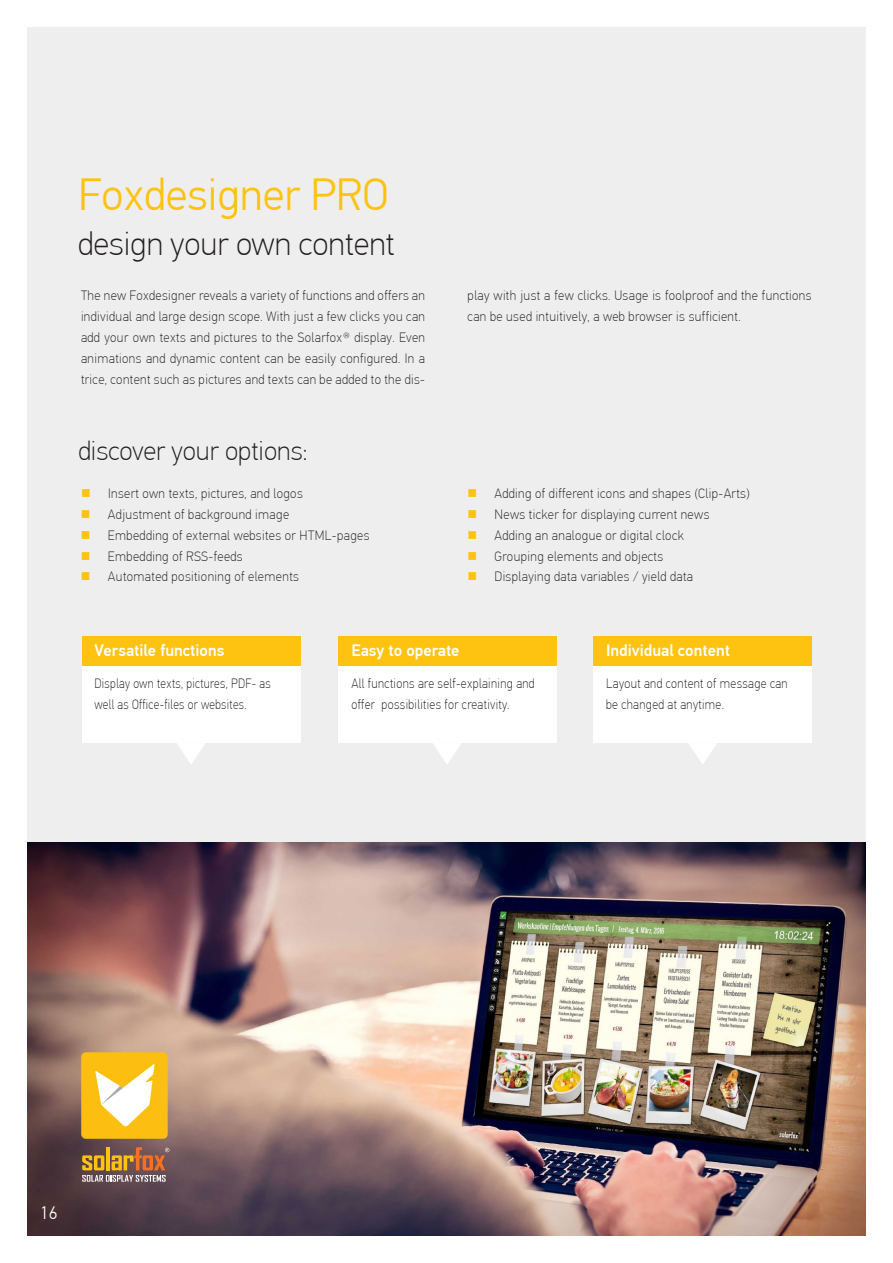
<style>
.page{position:relative;width:893px;height:1263px;background:#fff}
.page>*{position:absolute;margin:0;border:0;box-sizing:border-box;transform-origin:0 0}
.t1{font:300 45px "PF Din Text Pro";color:#fec210}
.t2{font:100 33px "PF Din Text Pro";color:#231f20}
.t3{font:100 27px "PF Din Text Pro";color:#231f20}
.t4{font:300 18px "PF Din Text Pro";color:#fff}
.t5{font:500 16.5px "PF Din Text Pro";color:#fff}
.t6{font:100 13.5px/20.7px "PF Din Text Pro";letter-spacing:.03em;color:#231f20;scale:.96 1}
.t7{font:100 13.5px/21px "PF Din Text Pro";letter-spacing:.03em;color:#231f20;scale:.9 1}
.t8{font:100 13.5px/21px "PF Din Text Pro";letter-spacing:.03em;color:#231f20;scale:.87 1}
</style>
<div class="page">
<div style="left:27px;top:27px;width:839px;height:1208px;background:#eeeeef"></div>
<div style="left:82px;top:665px;width:218px;height:78px;background:#fff"></div>
<div style="left:339px;top:665px;width:218px;height:78px;background:#fff"></div>
<div style="left:593px;top:665px;width:219px;height:78px;background:#fff"></div>
<svg style="left:177px;top:743px;width:28px;height:21px"></svg>
<svg style="left:433px;top:743px;width:28px;height:21px"></svg>
<svg style="left:689px;top:743px;width:28px;height:21px"></svg>
<div style="left:339px;top:636px;width:218px;height:29px;background:#fec210"></div>
<div style="left:593px;top:636px;width:219px;height:29px;background:#fec210"></div>
<div style="left:82px;top:636px;width:219px;height:29px;background:#fec210"></div>
<img style="left:27px;top:842px;width:839px;height:393px">
<div style="left:81px;top:1052px;width:87px;height:87px;background:#fdbe12;border-radius:5px"></div>
<svg style="left:95px;top:1064px;width:60px;height:62px"></svg>
<svg style="left:82px;top:1147px;width:87px;height:34px;background:#9c734f"></svg>
<h1 class="t1" style="left:78px;top:168px;width:312px">Foxdesigner PRO</h1>
<h2 class="t2" style="left:78px;top:224px;width:318px">design your own content</h2>
<p class="t6" style="left:81px;top:285px;width:360px;text-align:justify">The new Foxdesigner reveals a variety of functions and offers an individual and large design scope. With just a few clicks you can add your own texts and pictures to the Solarfox® display. Even animations and dynamic content can be easily configured. In a trice, content such as pictures and texts can be added to the dis-</p>
<p class="t6" style="left:468px;top:285px;width:360px">play with just a few clicks. Usage is foolproof and the functions can be used intuitively, a web browser is sufficient.</p>
<h3 class="t3" style="left:78px;top:436px;width:231px">discover your options:</h3>
<p class="t6" style="left:108px;top:483px;width:274px">Insert own texts, pictures, and logos<br>Adjustment of background image<br>Embedding of external websites or HTML-pages Embedding of RSS-feeds<br>Automated positioning of elements</p>
<p class="t6" style="left:494px;top:483px;width:267px">Adding of different icons and shapes (Clip-Arts)<br>News ticker for displaying current news Adding an analogue or digital clock<br>Grouping elements and objects<br>Displaying data variables / yield data</p>
<p class="t5" style="left:95px;top:641px;width:131px">Versatile functions</p>
<p class="t5" style="left:351px;top:641px;width:110px">Easy to operate</p>
<p class="t5" style="left:606px;top:641px;width:125px">Individual content</p>
<p class="t8" style="left:94px;top:673px;width:204px">Display own texts, pictures, PDF- as well as Office-files or websites.</p>
<p class="t7" style="left:351px;top:673px;width:205px">All functions are self-explaining and offer possibilities for creativity.</p>
<p class="t7" style="left:606px;top:673px;width:203px">Layout and content of message can be changed at anytime.</p>
<h3 class="t4" style="left:40px;top:1202px;width:19px">16</h3>
</div>
